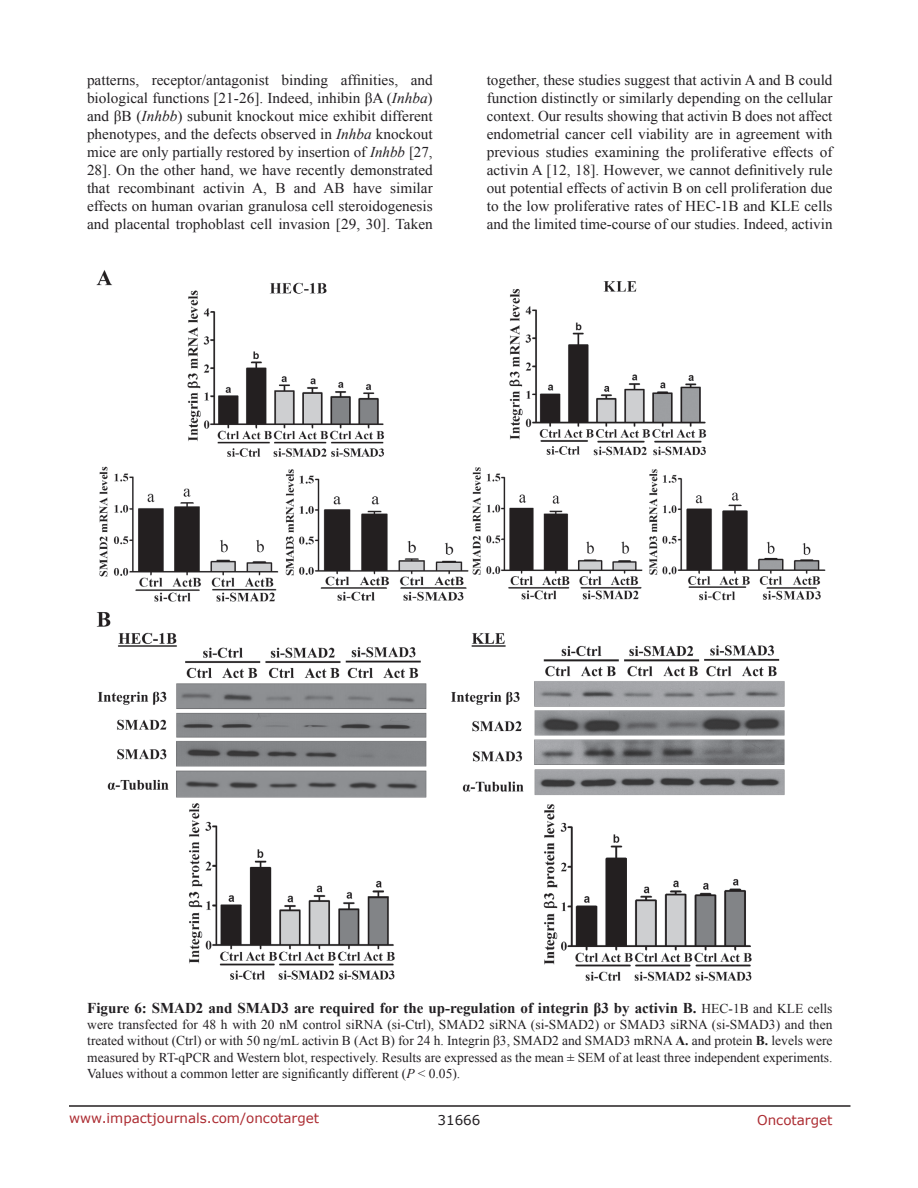
<style>
.page{position:relative;width:918px;height:1188px;background:#fff}
.page>*{position:absolute;margin:0;border:0;box-sizing:border-box;transform-origin:0 0}
.BodyText{font:15px/18px "Times New Roman";color:#221f22;text-align:justify}
.FigureText{font:700 15px "Times New Roman";color:#221f22}
.FigureText-2{font:13.5px/16.2px "Times New Roman";color:#221f22;text-align:justify}
.t1{font:13.5px "Verdana";color:#ac2b31}
.t2{font:13.5px "Verdana";color:#221f22}
.s1{font-style:italic}
.s2{font-weight:400;font-size:13.5px}
.s3{font-weight:700}
</style>
<div class="page">
<hr style="left:69px;top:1105px;width:781px;height:2px;background:#231f20">
<img style="left:96px;top:270px;width:729px;height:711px">
<p class="BodyText" style="left:87px;top:71px;width:347px">patterns, receptor/antagonist binding affinities, and biological functions [21-26]. Indeed, inhibin βA (<span class="s1">Inhba</span>) and βB (<span class="s1">Inhbb</span>) subunit knockout mice exhibit different phenotypes, and the defects observed in <span class="s1">Inhba</span> knockout mice are only partially restored by insertion of <span class="s1">Inhbb</span> [27, 28]. On the other hand, we have recently demonstrated that recombinant activin A, B and AB have similar effects on human ovarian granulosa cell steroidogenesis and placental trophoblast cell invasion [29, 30]. Taken</p>
<p class="BodyText" style="left:487px;top:71px;width:347px">together, these studies suggest that activin A and B could function distinctly or similarly depending on the cellular context. Our results showing that activin B does not affect endometrial cancer cell viability are in agreement with previous studies examining the proliferative effects of activin A [12, 18]. However, we cannot definitively rule out potential effects of activin B on cell proliferation due to the low proliferative rates of HEC-1B and KLE cells and the limited time-course of our studies. Indeed, activin</p>
<p class="FigureText" style="left:87px;top:998px;width:747px">Figure 6: SMAD2 and SMAD3 are required for the up-regulation of integrin β3 by activin B. <span class="s2">HEC-1B and KLE cells</span></p>
<p class="FigureText-2" style="left:87px;top:1016px;width:747px">were transfected for 48 h with 20 nM control siRNA (si-Ctrl), SMAD2 siRNA (si-SMAD2) or SMAD3 siRNA (si-SMAD3) and then treated without (Ctrl) or with 50 ng/mL activin B (Act B) for 24 h. Integrin β3, SMAD2 and SMAD3 mRNA <span class="s3">A.</span> and protein <span class="s3">B.</span> levels were measured by RT-qPCR and Western blot, respectively. Results are expressed as the mean ± SEM of at least three independent experiments.<br>Values without a common letter are significantly different (<span class="s1">P</span> &lt; 0.05).</p>
<p class="t1" style="left:69px;top:1109px;width:252px">www.impactjournals.com/oncotarget</p>
<p class="t2" style="left:438px;top:1111px;width:44px">31666</p>
<p class="t1" style="left:757px;top:1111px;width:77px">Oncotarget</p>
</div>
